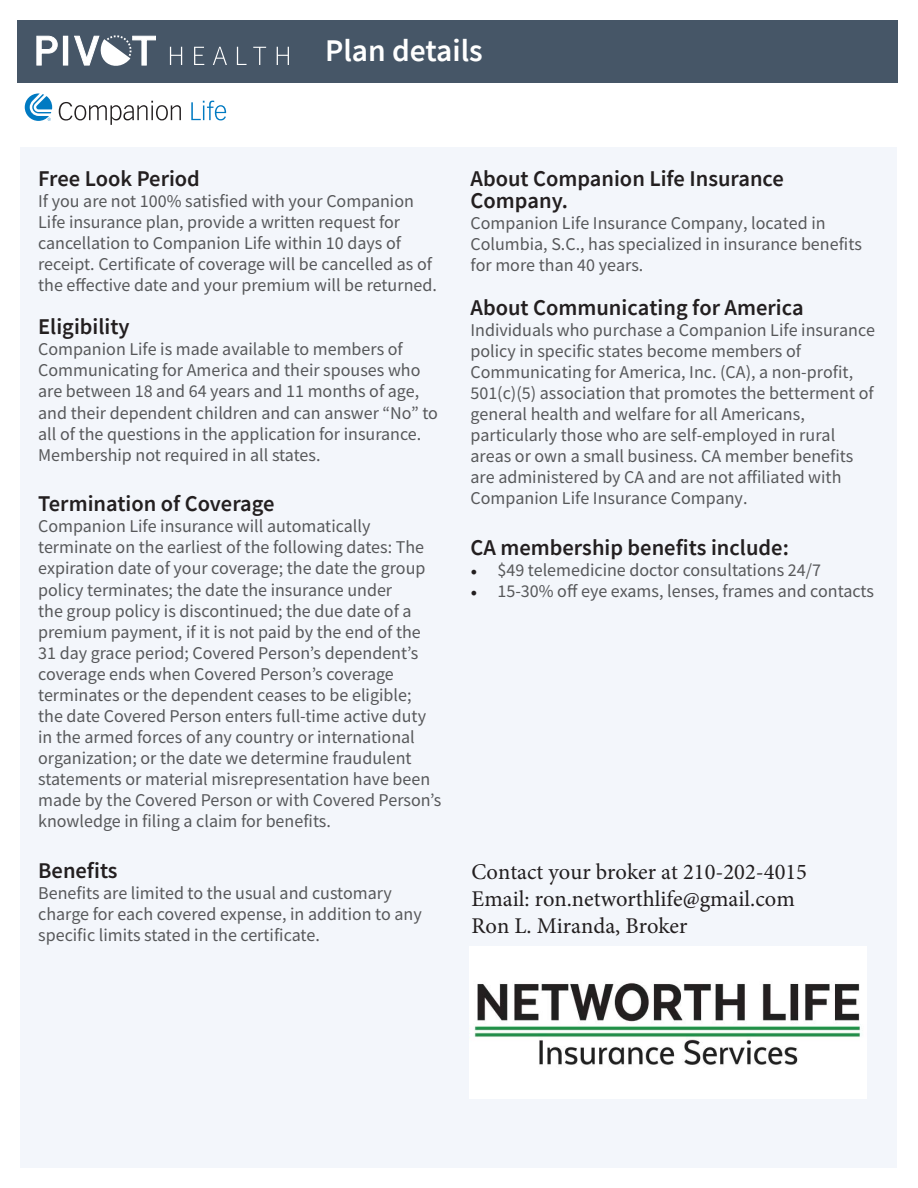
<style>
.page{position:relative;width:918px;height:1188px;background:#fff}
.page>*{position:absolute;margin:0;border:0;box-sizing:border-box;transform-origin:0 0}
.t1{font:600 31.5px "Source Sans Pro";color:#fff}
.t2{font:600 22.5px/22.5px "Source Sans Pro";color:#231f20}
.t3{font:22.5px/27px "Minion Pro";color:#221e1f}
.t4{font:600 22.5px "Source Sans Pro";color:#231f20}
.t5{font:18px/21px "Source Sans Pro";color:#57585a}
.s1{font-family:"Minion Pro";color:#231f20}
</style>
<div class="page">
<div style="left:21px;top:148px;width:876px;height:1020px;background:#f3f6fb"></div>
<svg style="left:59px;top:101px;width:122px;height:24px"></svg>
<svg style="left:191px;top:101px;width:35px;height:19px"></svg>
<svg style="left:25px;top:93px;width:27px;height:28px"></svg>
<div style="left:17px;top:20px;width:881px;height:63px;background:#465667"></div>
<svg style="left:37px;top:36px;width:21px;height:29px"></svg>
<div style="left:63px;top:36px;width:5px;height:29px;background:#fff"></div>
<svg style="left:74px;top:35px;width:82px;height:31px"></svg>
<svg style="left:170px;top:47px;width:12px;height:18px"></svg>
<svg style="left:194px;top:47px;width:10px;height:18px"></svg>
<svg style="left:213px;top:47px;width:14px;height:18px"></svg>
<svg style="left:237px;top:47px;width:10px;height:18px"></svg>
<svg style="left:253px;top:47px;width:13px;height:18px"></svg>
<svg style="left:277px;top:47px;width:12px;height:18px"></svg>
<img style="left:470px;top:946px;width:396px;height:153px">
<p class="t1" style="left:325px;top:30px;width:159px">Plan details</p>
<p class="t2" style="left:38px;top:167px;width:163px">Free Look Period</p>
<p class="t5" style="left:38px;top:190px;width:400px">If you are not 100% satisfied with your Companion Life insurance plan, provide a written request for cancellation to Companion Life within 10 days of receipt. Certificate of coverage will be cancelled as of the effective date and your premium will be returned.</p>
<p class="t2" style="left:38px;top:316px;width:93px">Eligibility</p>
<p class="t5" style="left:38px;top:339px;width:401px">Companion Life is made available to members of Communicating for America and their spouses who are between 18 and 64 years and 11 months of age, and their dependent children and can answer “No” to all of the questions in the application for insurance.<br>Membership not required in all states.</p>
<p class="t2" style="left:38px;top:493px;width:238px">Termination of Coverage</p>
<p class="t5" style="left:38px;top:516px;width:389px">Companion Life insurance will automatically terminate on the earliest of the following dates: The expiration date of your coverage; the date the group policy terminates; the date the insurance under<br>the group policy is discontinued; the due date of a premium payment, if it is not paid by the end of the</p>
<p class="t5" style="left:38px;top:642px;width:405px">31 day grace period; Covered Person’s dependent’s coverage ends when Covered Person’s coverage terminates or the dependent ceases to be eligible;<br>the date Covered Person enters full-time active duty in the armed forces of any country or international organization; or the date we determine fraudulent statements or material misrepresentation have been made by the Covered Person or with Covered Person’s knowledge in filing a claim for benefits.</p>
<p class="t4" style="left:38px;top:856px;width:81px">Benefits</p>
<p class="t5" style="left:38px;top:883px;width:385px">Benefits are limited to the usual and customary charge for each covered expense, in addition to any specific limits stated in the certificate.</p>
<p class="t2" style="left:470px;top:167px;width:315px">About Companion Life Insurance<br>Company.</p>
<p class="t5" style="left:470px;top:213px;width:393px">Companion Life Insurance Company, located in<br>Columbia, S.C., has specialized in insurance benefits for more than 40 years.</p>
<p class="t2" style="left:470px;top:296px;width:335px">About Communicating for America</p>
<p class="t5" style="left:470px;top:319px;width:406px">Individuals who purchase a Companion Life insurance policy in specific states become members of Communicating for America, Inc. (CA), a non-profit, 501(c)(5) association that promotes the betterment of general health and welfare for all Americans, particularly those who are self-employed in rural areas or own a small business. CA member benefits are administered by CA and are not affiliated with Companion Life Insurance Company.</p>
<p class="t2" style="left:470px;top:536px;width:320px">CA membership benefits include:</p>
<p class="t5" style="left:470px;top:559px;width:352px"><span class="s1">•</span> $49 telemedicine doctor consultations 24/7</p>
<p class="t5" style="left:470px;top:580px;width:405px"><span class="s1">•</span> 15-30% off eye exams, lenses, frames and contacts</p>
<p class="t3" style="left:472px;top:858px;width:337px">Contact your broker at 210-202-4015<br>Email: ron.networthlife@gmail.com<br>Ron L. Miranda, Broker</p>
</div>
